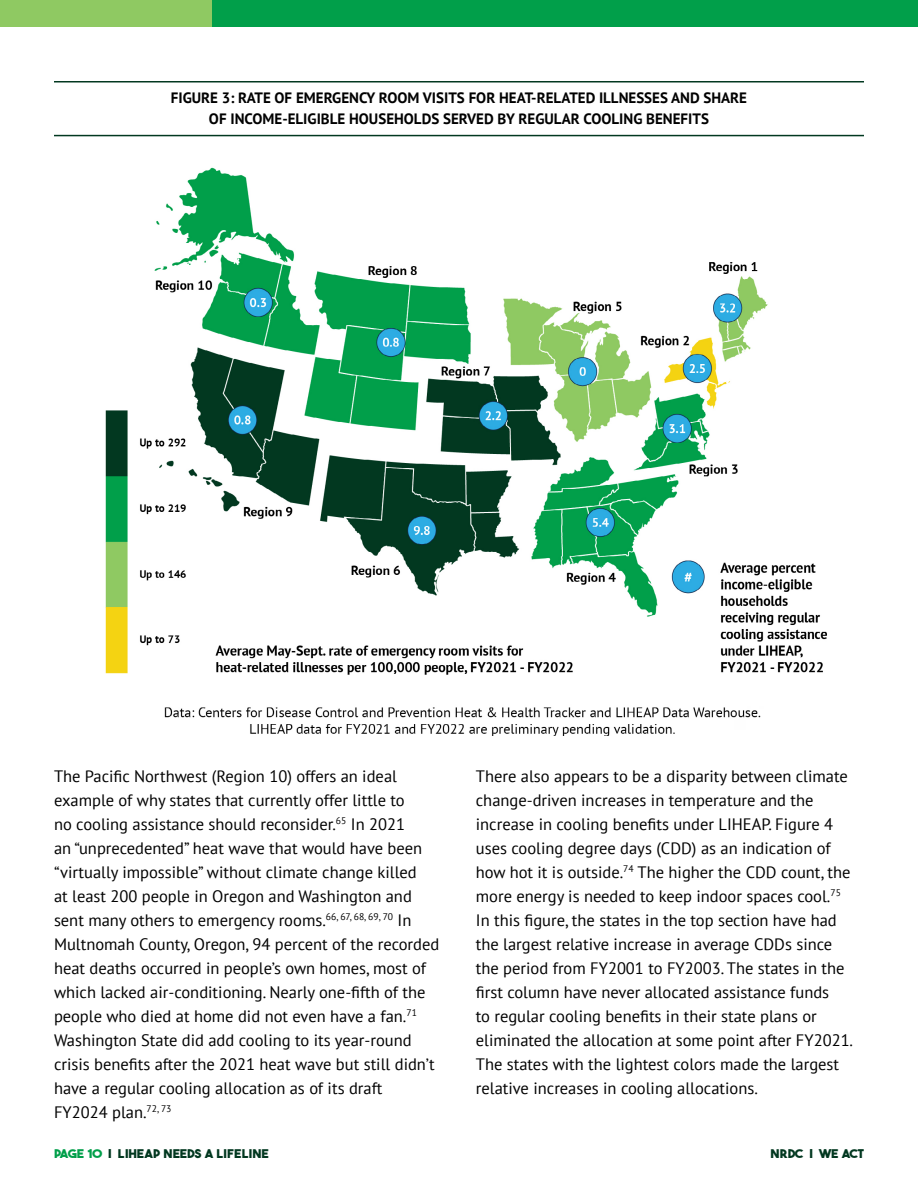
<style>
.page{position:relative;width:918px;height:1188px;background:#fff}
.page>*{position:absolute;margin:0;border:0;box-sizing:border-box;transform-origin:0 0}
.t1{font:16.5px/24px "PT Sans";color:#000}
.t2{font:700 15px/21px "PT Sans";color:#000;text-align:center}
.t3{font:700 12px "The Bold Font";color:#023820;scale:1.1 1}
.s1{color:#019f4a}
</style>
<div class="page">
<svg style="left:0;top:0;width:918px;height:26px;background:#21a84f"></svg>
<img style="left:105px;top:167px;width:722px;height:568px">
<hr style="left:54px;top:81px;width:810px;height:1px;background:#023820">
<hr style="left:54px;top:135px;width:810px;height:1px;background:#023820">
<p class="t2" style="left:171px;top:87px;width:578px">FIGURE 3: RATE OF EMERGENCY ROOM VISITS FOR HEAT-RELATED ILLNESSES AND SHARE<br>OF INCOME-ELIGIBLE HOUSEHOLDS SERVED BY REGULAR COOLING BENEFITS</p>
<p class="t1" style="left:54px;top:763px;width:387px">The Pacific Northwest (Region 10) offers an ideal example of why states that currently offer little to<br>no cooling assistance should reconsider.<sup>65</sup> In 2021<br>an “unprecedented” heat wave that would have been “virtually impossible” without climate change killed<br>at least 200 people in Oregon and Washington and sent many others to emergency rooms.<sup>66,</sup> <sup>67,</sup> <sup>68,</sup> <sup>69,</sup> <sup>70</sup> In Multnomah County, Oregon, 94 percent of the recorded heat deaths occurred in people’s own homes, most of which lacked air-conditioning. Nearly one-fifth of the people who died at home did not even have a fan.<sup>71<br></sup>Washington State did add cooling to its year-round crisis benefits after the 2021 heat wave but still didn’t have a regular cooling allocation as of its draft FY2024 plan.<sup>72,</sup> <sup>73</sup></p>
<p class="t1" style="left:476px;top:763px;width:379px">There also appears to be a disparity between climate change---‑driven increases in temperature and the increase in cooling benefits under LIHEAP. Figure 4 uses cooling degree days (CDD) as an indication of how hot it is outside.<sup>74</sup> The higher the CDD count, the more energy is needed to keep indoor spaces cool.<sup>75<br></sup>In this figure, the states in the top section have had the largest relative increase in average CDDs since the period from FY2001 to FY2003. The states in the first column have never allocated assistance funds<br>to regular cooling benefits in their state plans or eliminated the allocation at some point after FY2021.<br>The states with the lightest colors made the largest relative increases in cooling allocations.</p>
<p class="t3" style="left:54px;top:1147px;width:197px"><span class="s1">PAGE 10</span> | LIHEAP NEEDS A LIFELINE</p>
<p class="t3" style="left:771px;top:1147px;width:86px">NRDC | WE ACT</p>
</div>
